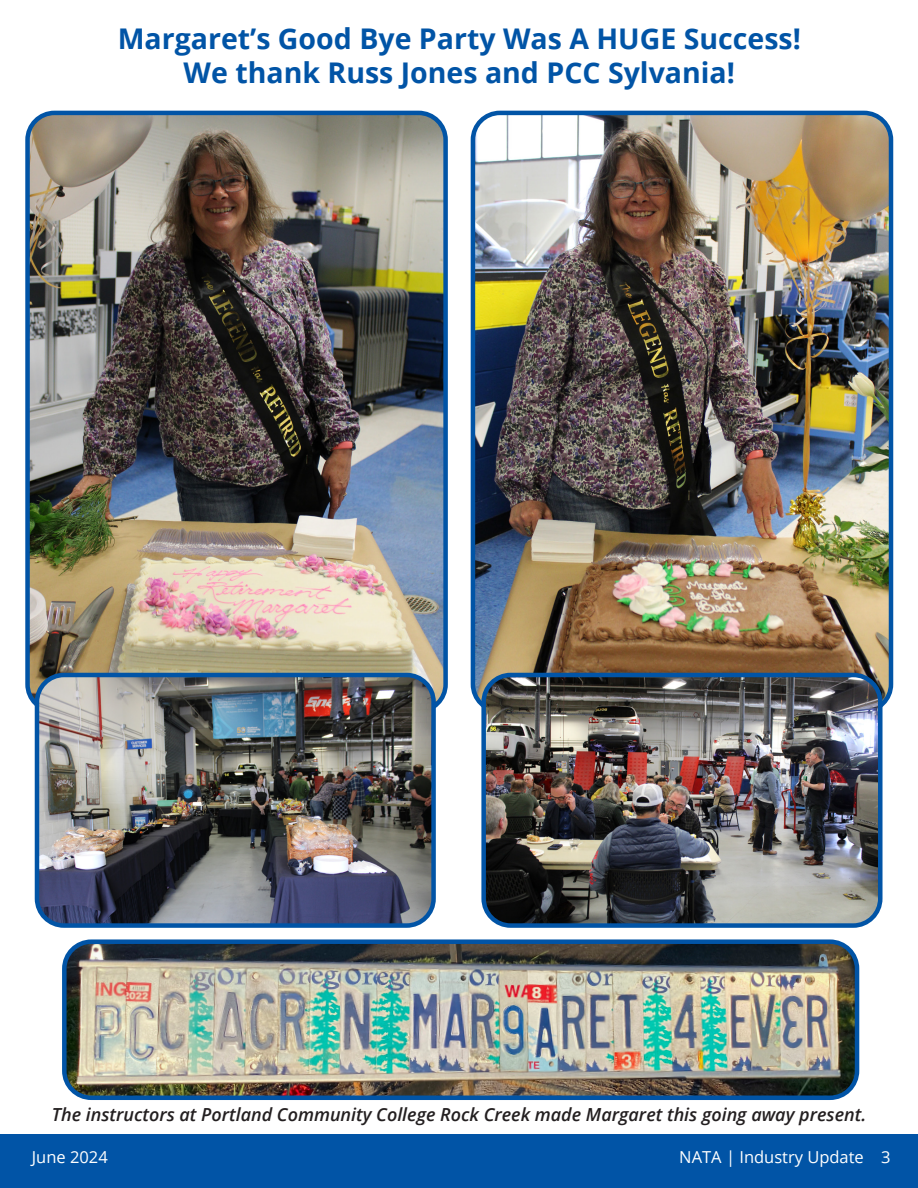
<style>
.page{position:relative;width:918px;height:1188px;background:#fff}
.page>*{position:absolute;margin:0;border:0;box-sizing:border-box;transform-origin:0 0}
.Text_12_point_regular{font:700 28.5px "Open Sans";color:#0154a6}
.Text_12_point_regular-2{font:italic 600 18px "Open Sans";color:#231f20}
.t1{font:16.5px "Open Sans";color:#fff}
</style>
<div class="page">
<div style="left:0;top:1134px;width:918px;height:54px;background:#0154a6"></div>
<img style="left:67px;top:944px;width:787px;height:151px">
<div style="left:62px;top:939px;width:797px;height:161px;border:4px solid #0154a6;border-radius:27px"></div>
<img style="left:30px;top:116px;width:413px;height:595px">
<div style="left:25px;top:111px;width:423px;height:602px;border:4px solid #0154a6;border-radius:27px"></div>
<img style="left:473px;top:113px;width:418px;height:594px">
<div style="left:471px;top:111px;width:422px;height:602px;border:4px solid #0154a6;border-radius:27px"></div>
<img style="left:484px;top:675px;width:396px;height:248px">
<div style="left:481px;top:673px;width:402px;height:255px;border:4px solid #0154a6;border-radius:27px"></div>
<img style="left:37px;top:675px;width:397px;height:248px">
<div style="left:35px;top:673px;width:401px;height:255px;border:4px solid #0154a6;border-radius:27px"></div>
<p class="Text_12_point_regular" style="left:118px;top:18px;width:685px">Margaret’s Good Bye Party Was A HUGE Success!</p>
<p class="Text_12_point_regular" style="left:184px;top:53px;width:553px">We thank Russ Jones and PCC Sylvania!</p>
<p class="Text_12_point_regular-2" style="left:52px;top:1102px;width:816px">The instructors at Portland Community College Rock Creek made Margaret this going away present.</p>
<p class="t1" style="left:32px;top:1146px;width:77px">June 2024</p>
<p class="t1" style="left:679px;top:1146px;width:213px">NATA | Industry Update 3</p>
</div>
